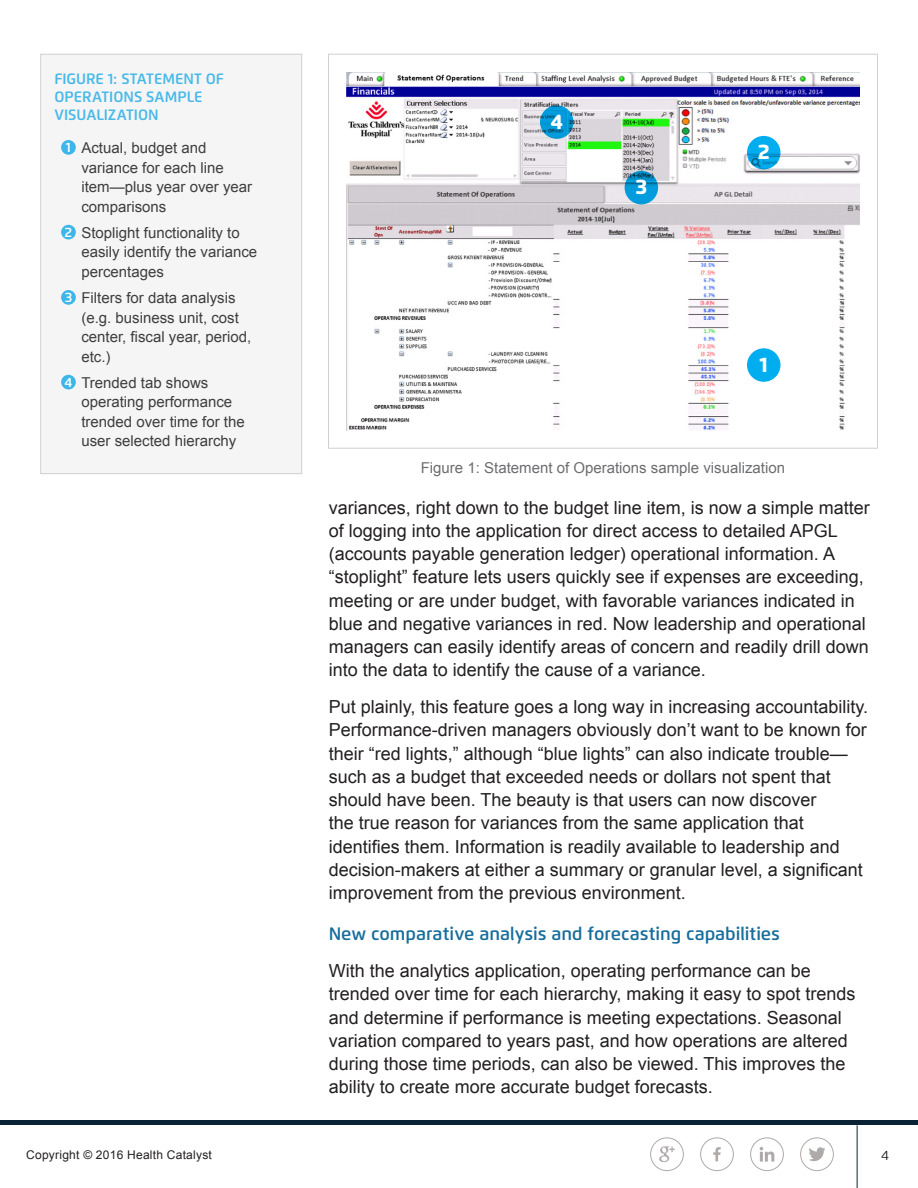
<style>
.page{position:relative;width:918px;height:1188px;background:#fff}
.page>*{position:absolute;margin:0;border:0;box-sizing:border-box;transform-origin:0 0}
.t1{font:800 21px "Flexo";color:#fff}
.Body_Copy{font:18px/23.2px "Arial";color:#231f20}
.Subhead{font:600 18px "Flexo";color:#176d9b}
.Sidebar_bullets{font:15px/19.5px "Arial";color:#3e3e3f}
.Captions{font:15px "Arial";color:#6c6d70}
.Sidebar_header{font:600 15px/18px "Flexo";color:#48b8e9}
.t2{font:600 13.5px "Flexo";color:#fff}
.t3{font:13.5px "Flexo";color:#231f20}
.t4{font:12px "Arial";letter-spacing:.02em;color:#231f20}
</style>
<div class="page">
<svg style="left:659px;top:1146px;width:16px;height:16px"></svg>
<div style="left:650px;top:1137px;width:34px;height:34px;border:1px solid #aeaaa9;border-radius:50%"></div>
<hr style="left:857px;top:1125px;width:1px;height:63px;background:#062437">
<div style="left:0;top:1120px;width:918px;height:5px;background:#0a2334"></div>
<svg style="left:809px;top:1147px;width:17px;height:14px"></svg>
<div style="left:800px;top:1137px;width:34px;height:34px;border:1px solid #aeaaa9;border-radius:50%"></div>
<svg style="left:713px;top:1147px;width:8px;height:14px"></svg>
<div style="left:700px;top:1137px;width:34px;height:34px;border:1px solid #aeaaa9;border-radius:50%"></div>
<svg style="left:760px;top:1147px;width:14px;height:15px"></svg>
<div style="left:750px;top:1137px;width:34px;height:34px;border:1px solid #aeaaa9;border-radius:50%"></div>
<img style="left:346px;top:72px;width:514px;height:358px">
<div style="left:747px;top:348px;width:34px;height:34px;background:#00aeef;border-radius:50%"></div>
<svg style="left:747px;top:136px;width:34px;height:33px"></svg>
<svg style="left:625px;top:171px;width:33px;height:33px"></svg>
<svg style="left:540px;top:105px;width:34px;height:34px"></svg>
<div style="left:41px;top:54px;width:261px;height:420px;background:#f4f5f4"></div>
<div style="left:61px;top:140px;width:15px;height:15px;background:#3eb6e9;border-radius:50%"></div>
<div style="left:61px;top:225px;width:15px;height:14px;background:#3eb6e9;border-radius:50%"></div>
<div style="left:61px;top:290px;width:15px;height:15px;background:#3eb6e9;border-radius:50%"></div>
<div style="left:61px;top:375px;width:15px;height:14px;background:#3eb6e9;border-radius:50%"></div>
<div style="left:40px;top:54px;width:262px;height:420px;border:1px solid #cfd0d2"></div>
<p class="Sidebar_header" style="left:54px;top:70px;width:171px">FIGURE 1: STATEMENT OF<br>OPERATIONS SAMPLE<br>VISUALIZATION</p>
<p class="t2" style="left:66px;top:139px;width:6px">1</p>
<p class="Sidebar_bullets" style="left:81px;top:138px;width:172px">Actual, budget and variance for each line item—plus year over year comparisons</p>
<p class="t2" style="left:65px;top:224px;width:9px">2</p>
<p class="Sidebar_bullets" style="left:81px;top:223px;width:177px">Stoplight functionality to easily identify the variance percentages</p>
<p class="t2" style="left:65px;top:289px;width:9px">3</p>
<p class="Sidebar_bullets" style="left:81px;top:288px;width:172px">Filters for data analysis (e.g. business unit, cost center, fiscal year, period, etc.)</p>
<p class="t2" style="left:64px;top:374px;width:9px">4</p>
<p class="Sidebar_bullets" style="left:81px;top:373px;width:165px">Trended tab shows operating performance trended over time for the user selected hierarchy</p>
<p class="t1" style="left:550px;top:109px;width:14px">4</p>
<p class="t1" style="left:635px;top:174px;width:13px">3</p>
<p class="t1" style="left:758px;top:139px;width:14px">2</p>
<p class="t1" style="left:760px;top:352px;width:10px">1</p>
<p class="Captions" style="left:421px;top:458px;width:366px">Figure 1: Statement of Operations sample visualization</p>
<p class="Body_Copy" style="left:329px;top:496px;width:543px">variances, right down to the budget line item, is now a simple matter of logging into the application for direct access to detailed APGL (accounts payable generation ledger) operational information. A “stoplight” feature lets users quickly see if expenses are exceeding, meeting or are under budget, with favorable variances indicated in blue and negative variances in red. Now leadership and operational managers can easily identify areas of concern and readily drill down into the data to identify the cause of a variance.</p>
<p class="Body_Copy" style="left:329px;top:695px;width:541px">Put plainly, this feature goes a long way in increasing accountability.<br>Performance-driven managers obviously don’t want to be known for their “red lights,” although “blue lights” can also indicate trouble— such as a budget that exceeded needs or dollars not spent that should have been. The beauty is that users can now discover<br>the true reason for variances from the same application that identifies them. Information is readily available to leadership and decision-makers at either a summary or granular level, a significant improvement from the previous environment.</p>
<p class="Subhead" style="left:329px;top:923px;width:453px">New comparative analysis and forecasting capabilities</p>
<p class="Body_Copy" style="left:329px;top:959px;width:528px">With the analytics application, operating performance can be trended over time for each hierarchy, making it easy to spot trends and determine if performance is meeting expectations. Seasonal variation compared to years past, and how operations are altered during those time periods, can also be viewed. This improves the ability to create more accurate budget forecasts.</p>
<p class="t4" style="left:26px;top:1147px;width:187px">Copyright © 2016 Health Catalyst</p>
<p class="t3" style="left:881px;top:1147px;width:10px">4</p>
</div>
